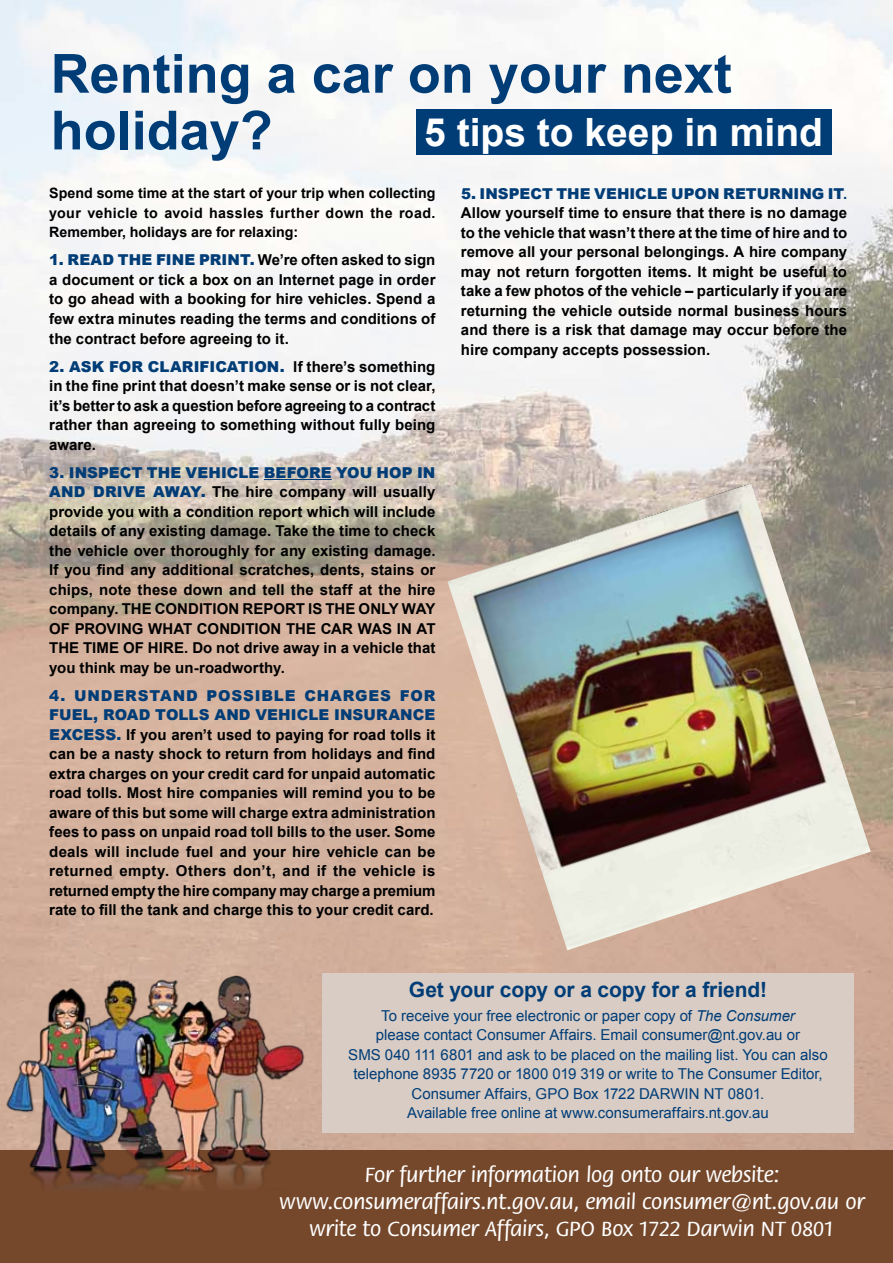
<style>
.page{position:relative;width:893px;height:1263px;background:#fff}
.page>*{position:absolute;margin:0;border:0;box-sizing:border-box;transform-origin:0 0}
.t1{font:700 54px/56.7px "Arial";color:#003d77}
.t2{font:700 39px "Arial";color:#fff}
.t3{font:500 22.5px/27px "Flora Std";letter-spacing:-.015em;color:#fff;text-align:center}
.t4{font:700 21px "Arial";letter-spacing:-.005em;color:#003d77}
.t5{font:700 15px/19.5px "Arial";letter-spacing:.005em;color:#000;text-align:justify}
.t6{font:15px/19.5px "Arial";color:#003d77;text-align:center}
.t7{font:900 15px "Arial";letter-spacing:.005em;color:#003d77}
.t8{font:700 14.25px/19.5px "Arial";letter-spacing:.005em;color:#000;text-align:justify}
.s1{font-weight:900;color:#003d77}
.s2{color:#003d77}
.s3{font-style:italic}
</style>
<div class="page">
<img style="left:0;top:0;width:893px;height:1150px">
<div style="left:0;top:1150px;width:893px;height:113px;background:#75482b"></div>
<img style="left:0;top:964px;width:316px;height:224px">
<hr style="left:264px;top:479px;width:68px;height:1px;background:#003d77">
<div style="left:416px;top:109px;width:415px;height:45px;background:#003d77"></div>
<img style="left:447px;top:483px;width:424px;height:467px">
<div style="left:322px;top:973px;width:531px;height:159px;background:#d8ccc4"></div>
<h1 class="t1" style="left:51px;top:45px;width:683px">Renting a car on your next holiday?</h1>
<p class="t8" style="left:49px;top:184px;width:388px">Spend some time at the start of your trip when collecting your vehicle to avoid hassles further down the road.<br>Remember, holidays are for relaxing:</p>
<p class="t5" style="left:49px;top:250px;width:388px"><span class="s1">1. READ THE FINE PRINT.</span> We’re often asked to sign a document or tick a box on an Internet page in order to go ahead with a booking for hire vehicles. Spend a few extra minutes reading the terms and conditions of the contract before agreeing to it.</p>
<p class="t5" style="left:49px;top:356px;width:388px"><span class="s1">2. ASK FOR CLARIFICATION.</span> If there’s something in the fine print that doesn’t make sense or is not clear, it’s better to ask a question before agreeing to a contract rather than agreeing to something without fully being aware.</p>
<p class="t7" style="left:49px;top:464px;width:238px">3. I NSPECT THE VEHICLE BEFO</p>
<h2 class="t2" style="left:424px;top:110px;width:400px">5 tips to keep in mind</h2>
<p class="t5" style="left:461px;top:184px;width:388px"><span class="s1">5. I NSPECT THE VEHICLE UPON RETURNING IT</span><span class="s2">.<br></span>Allow yourself time to ensure that there is no damage to the vehicle that wasn’t there at the time of hire and to remove all your personal belongings. A hire company may not return forgotten items. It might be useful to take a few photos of the vehicle – particularly if you are returning the vehicle outside normal business hours and there is a risk that damage may occur before the hire company accepts possession.</p>
<p class="t5" style="left:49px;top:463px;width:388px;text-indent:260px"><span class="s1">RE YOU HOP IN AND DRIVE AWAY.</span> The hire company will usually provide you with a condition report which will include details of any existing damage. Take the time to check the vehicle over thoroughly for any existing damage.<br>If you find any additional scratches, dents, stains or chips, note these down and tell the staff at the hire company. THE CONDITION REPORT IS THE ONLY WAY OF PROVING WHAT CONDITION THE CAR WAS IN AT THE TIME OF HIRE. Do not drive away in a vehicle that you think may be un-roadworthy.</p>
<p class="t5" style="left:49px;top:686px;width:388px"><span class="s1">4. UNDERSTAND POSSIBLE CHARGES FOR FUEL, ROAD TOLLS AND VEHICLE INSURANCE EXCESS.</span> If you aren’t used to paying for road tolls it can be a nasty shock to return from holidays and find extra charges on your credit card for unpaid automatic road tolls. Most hire companies will remind you to be aware of this but some will charge extra administration fees to pass on unpaid road toll bills to the user. Some deals will include fuel and your hire vehicle can be returned empty. Others don’t, and if the vehicle is returned empty the hire company may charge a premium rate to fill the tank and charge this to your credit card.</p>
<h3 class="t4" style="left:409px;top:978px;width:360px">Get your copy or a copy for a friend!</h3>
<p class="t6" style="left:348px;top:1005px;width:481px">To receive your free electronic or paper copy of <span class="s3">The Consumer<br></span>please contact Consumer Affairs. Email consumer@nt.gov.au or<br>SMS 040 111 6801 and ask to be placed on the mailing list. You can also telephone 8935 7720 or 1800 019 319 or write to The Consumer Editor, Consumer Affairs, GPO Box 1722 DARWIN NT 0801.<br>Available free online at www.consumeraffairs.nt.gov.au</p>
<h3 class="t3" style="left:280px;top:1162px;width:587px">For further information log onto our website: www.consumeraffairs.nt.gov.au, email consumer@nt.gov.au or write to Consumer Affairs, GPO Box 1722 Darwin NT 0801</h3>
</div>
